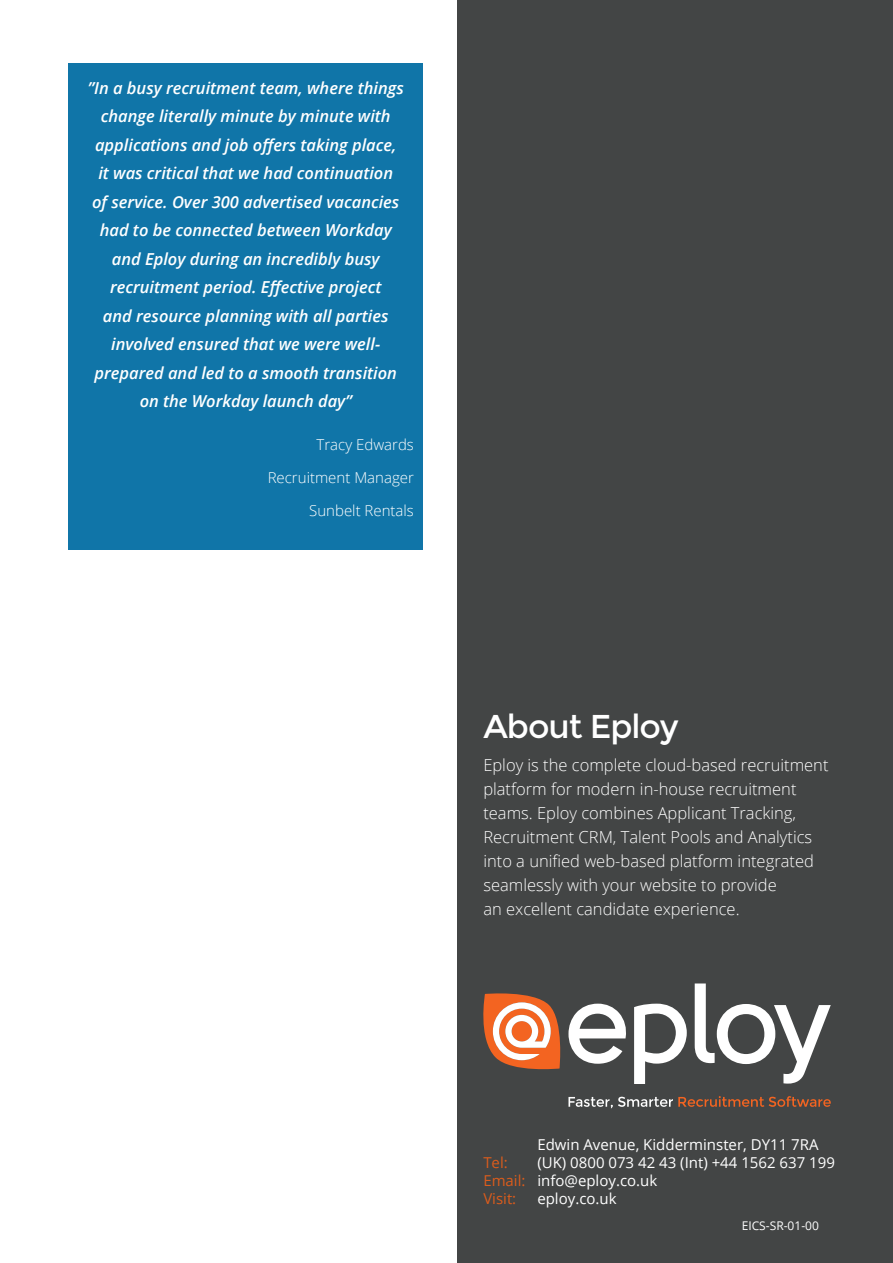
<style>
.page{position:relative;width:893px;height:1263px;background:#fff}
.page>*{position:absolute;margin:0;border:0;box-sizing:border-box;transform-origin:0 0}
.Sub-heading{font:33px "Montserrat";letter-spacing:-.03em;color:#fff}
.General_content{font:italic 600 16.5px/28.5px "Open Sans";color:#fff;text-align:center}
.General_content-2{font:300 16.5px/24px "Open Sans";color:#fff}
.t1{font:15px "Open Sans";color:#fff}
.General_content-3{font:300 15px "Open Sans";color:#fff}
.t2{font:15px "Open Sans";color:#db5c1c}
.t3{font:12px "Open Sans";color:#fff}
.s1{color:#db5c1c}
</style>
<div class="page">
<div style="left:457px;top:0;width:436px;height:1263px;background:#434545"></div>
<svg style="left:634px;top:1004px;width:53px;height:80px"></svg>
<svg style="left:695px;top:983px;width:136px;height:100px"></svg>
<svg style="left:568px;top:1096px;width:263px;height:12px"></svg>
<svg style="left:483px;top:993px;width:143px;height:77px"></svg>
<div style="left:69px;top:63px;width:354px;height:486px;background:#1075a8"></div>
<p class="General_content" style="left:88px;top:73px;width:318px">”In a busy recruitment team, where things change literally minute by minute with applications and job offers taking place, it was critical that we had continuation<br>of service. Over 300 advertised vacancies had to be connected between Workday and Eploy during an incredibly busy recruitment period. Effective project<br>and resource planning with all parties involved ensured that we were well&shy;prepared and led to a smooth transition on the Workday launch day”</p>
<p class="General_content-3" style="left:317px;top:434px;width:99px">Tracy Edwards</p>
<p class="General_content-3" style="left:268px;top:467px;width:148px">Recruitment Manager</p>
<p class="General_content-3" style="left:309px;top:500px;width:106px">Sunbelt Rentals</p>
<p class="Sub-heading" style="left:483px;top:707px;width:197px">About Eploy</p>
<p class="General_content-2" style="left:483px;top:752px;width:347px">Eploy is the complete cloud-based recruitment platform for modern in-house recruitment teams. Eploy combines Applicant Tracking, Recruitment CRM, Talent Pools and Analytics into a unified web-based platform integrated seamlessly with your website to provide<br>an excellent candidate experience.</p>
<p class="t1" style="left:537px;top:1134px;width:283px">Edwin Avenue, Kidderminster, DY11 7RA</p>
<p class="t2" style="left:483px;top:1152px;width:26px">Tel:</p>
<p class="t1" style="left:537px;top:1152px;width:299px">(UK) 0800 073 42 43 (Int) +44 1562 637 199</p>
<p class="t1" style="left:483px;top:1170px;width:175px"><span class="s1">Email:</span> info@eploy.co.uk</p>
<p class="t2" style="left:483px;top:1188px;width:34px">Visit:</p>
<p class="t1" style="left:537px;top:1188px;width:81px">eploy.co.uk</p>
<p class="t3" style="left:742px;top:1217px;width:79px">EICS-SR-01-00</p>
</div>
